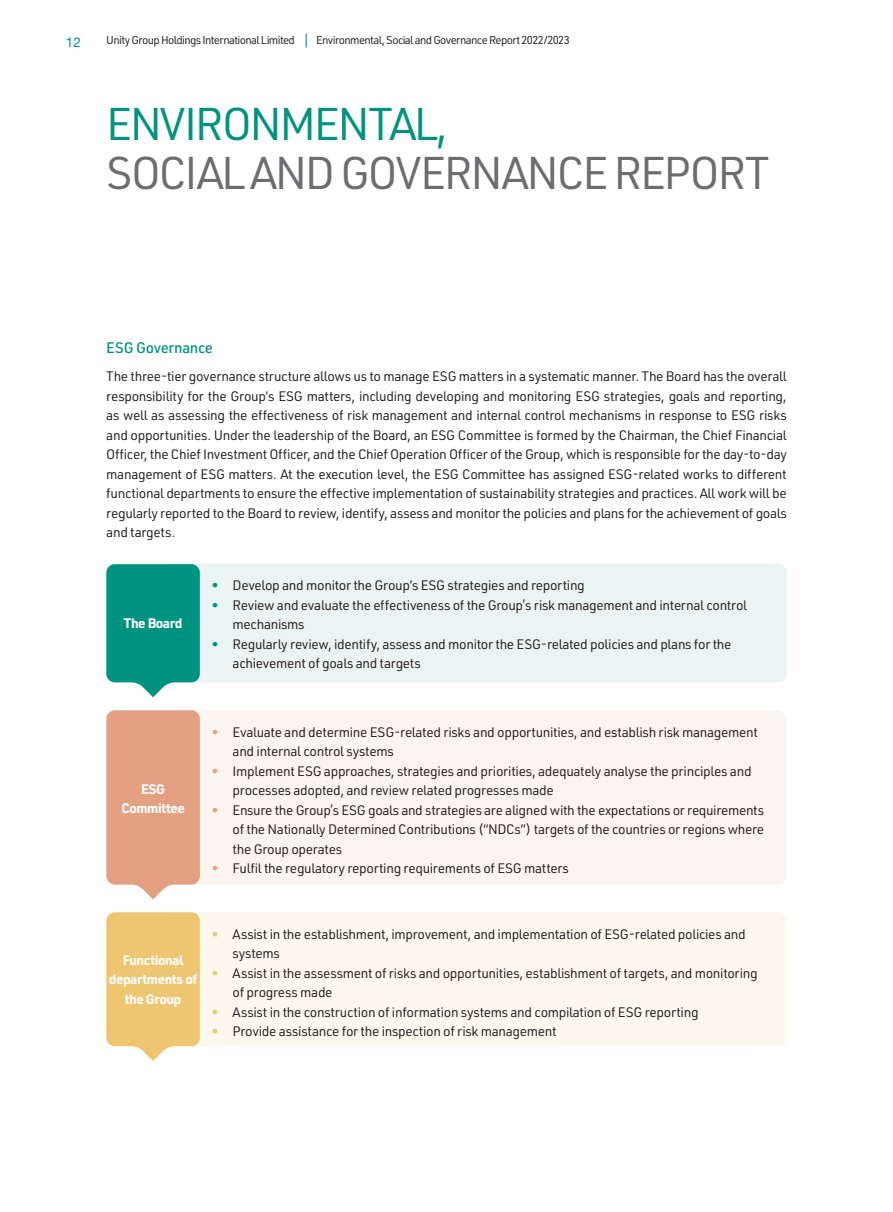
<style>
.page{position:relative;width:893px;height:1212px;background:#fff}
.page>*{position:absolute;margin:0;border:0;box-sizing:border-box;transform-origin:0 0}
.t1{font:45px "URWDIN";letter-spacing:-.055em;color:#6c6d70}
.t2{font:45px "URWDIN";letter-spacing:-.055em;color:#009380}
.Heading_2{font:500 15px "URWDIN";letter-spacing:-.025em;color:#009380}
.Body_Text{font:13.5px/19.5px "URWDIN";letter-spacing:-.025em;color:#231f20}
.Body_Text-2{font:700 13.5px/19.5px "URWDIN";letter-spacing:-.035em;color:#fff;text-align:center}
.t3{font:13.5px "Helvetica Neue LT Std";color:#009380}
.t4{font:11.25px "URWDIN";letter-spacing:-.055em;color:#231f20}
.s1{font-size:15.75px;color:#009380}
.s2{color:#009380}
.s3{color:#e3a182}
.s4{color:#eec571}
</style>
<div class="page">
<div style="left:164px;top:912px;width:623px;height:134px;background:#fcf8ee;border-radius:9px"></div>
<svg style="left:106px;top:912px;width:94px;height:149px;background:#efca7e"></svg>
<div style="left:164px;top:564px;width:623px;height:118px;background:#eaf4f2;border-radius:9px"></div>
<svg style="left:106px;top:564px;width:94px;height:133px;background:#199d8c"></svg>
<div style="left:164px;top:710px;width:623px;height:174px;background:#fbf5ef;border-radius:9px"></div>
<svg style="left:106px;top:710px;width:94px;height:189px;background:#e5a78b"></svg>
<p class="t3" style="left:66px;top:34px;width:17px">12</p>
<p class="t4" style="left:106px;top:33px;width:465px">Unity Group Holdings International Limited <span class="s1">|</span> Environmental, Social and Governance Report 2022/2023</p>
<h1 class="t2" style="left:106px;top:94px;width:343px">ENVIRONMENTAL,</h1>
<h1 class="t1" style="left:106px;top:143px;width:665px">SOCIAL AND GOVERNANCE REPORT</h1>
<p class="Heading_2" style="left:106px;top:338px;width:108px">ESG Governance</p>
<p class="Body_Text" style="left:106px;top:366px;width:682px;text-align:justify">The three-tier governance structure allows us to manage ESG matters in a systematic manner. The Board has the overall responsibility for the Group’s ESG matters, including developing and monitoring ESG strategies, goals and reporting, as well as assessing the effectiveness of risk management and internal control mechanisms in response to ESG risks and opportunities. Under the leadership of the Board, an ESG Committee is formed by the Chairman, the Chief Financial Officer, the Chief Investment Officer, and the Chief Operation Officer of the Group, which is responsible for the day-to-day management of ESG matters. At the execution level, the ESG Committee has assigned ESG-related works to different functional departments to ensure the effective implementation of sustainability strategies and practices. All work will be regularly reported to the Board to review, identify, assess and monitor the policies and plans for the achievement of goals and targets.</p>
<p class="Body_Text-2" style="left:124px;top:613px;width:60px">The Board</p>
<p class="Body_Text" style="left:211px;top:575px;width:375px"><span class="s2">•</span> Develop and monitor the Group’s ESG strategies and reporting</p>
<p class="Body_Text" style="left:233px;top:595px;width:516px;text-indent:-21px"><span class="s2">•</span> Review and evaluate the effectiveness of the Group’s risk management and internal control mechanisms</p>
<p class="Body_Text" style="left:233px;top:634px;width:500px;text-indent:-21px"><span class="s2">•</span> Regularly review, identify, assess and monitor the ESG-related policies and plans for the achievement of goals and targets</p>
<p class="Body_Text-2" style="left:141px;top:778px;width:26px">ESG</p>
<p class="Body_Text-2" style="left:121px;top:798px;width:65px">Committee</p>
<p class="Body_Text" style="left:233px;top:722px;width:527px;text-indent:-21px"><span class="s3">•</span> Evaluate and determine ESG-related risks and opportunities, and establish risk management and internal control systems</p>
<p class="Body_Text" style="left:233px;top:761px;width:521px;text-indent:-21px"><span class="s3">•</span> Implement ESG approaches, strategies and priorities, adequately analyse the principles and processes adopted, and review related progresses made</p>
<p class="Body_Text" style="left:233px;top:800px;width:533px;text-align:justify;text-indent:-21px"><span class="s3">•</span> Ensure the Group’s ESG goals and strategies are aligned with the expectations or requirements of the Nationally Determined Contributions (“NDCs”) targets of the countries or regions where the Group operates</p>
<p class="Body_Text" style="left:211px;top:858px;width:359px"><span class="s3">•</span> Fulfil the regulatory reporting requirements of ESG matters</p>
<p class="Body_Text-2" style="left:109px;top:950px;width:90px">Functional departments of the Group</p>
<p class="Body_Text" style="left:233px;top:923px;width:515px;text-indent:-21px"><span class="s4">•</span> Assist in the establishment, improvement, and implementation of ESG-related policies and systems</p>
<p class="Body_Text" style="left:233px;top:962px;width:527px;text-indent:-21px"><span class="s4">•</span> Assist in the assessment of risks and opportunities, establishment of targets, and monitoring of progress made</p>
<p class="Body_Text" style="left:211px;top:1001px;width:489px"><span class="s4">•</span> Assist in the construction of information systems and compilation of ESG reporting</p>
<p class="Body_Text" style="left:211px;top:1021px;width:347px"><span class="s4">•</span> Provide assistance for the inspection of risk management</p>
</div>
